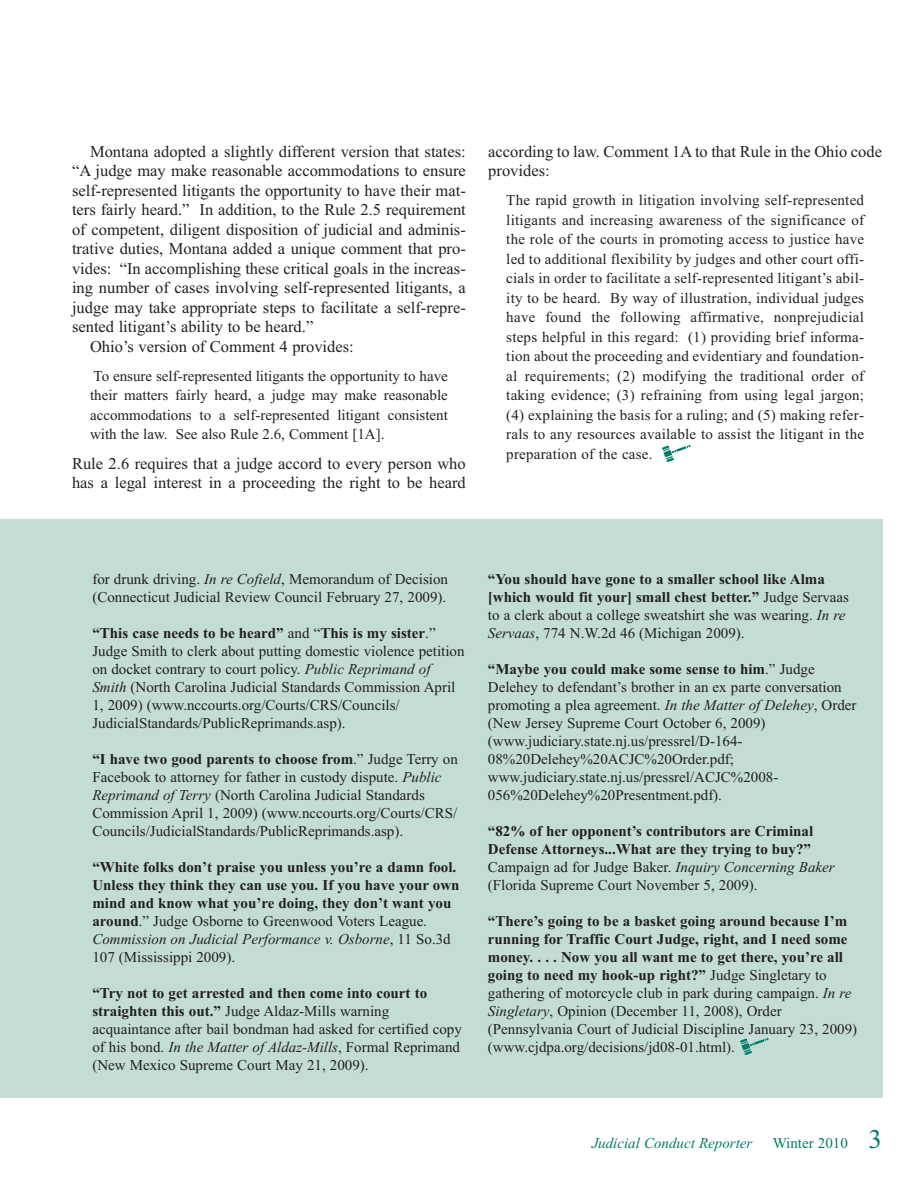
<style>
.page{position:relative;width:918px;height:1188px;background:#fff}
.page>*{position:absolute;margin:0;border:0;box-sizing:border-box;transform-origin:0 0}
.t1{font:16.5px/19.5px "Times New Roman";color:#231f20}
.t2{font:15px/18px "Times New Roman";color:#231f20}
.t3{font:700 15px/18px "Times New Roman";color:#231f20}
.t4{font:italic 15px "Times New Roman";color:#007d67}
.t5{font:15px "Times New Roman";color:#007d67}
.s1{font-style:italic}
.s2{font-weight:700}
.s3{font-weight:400}
.s4{font-weight:400;font-style:italic}
.s5{font-size:27px}
</style>
<div class="page">
<div style="left:0;top:520px;width:882px;height:578px;background:#c3dcd6"></div>
<img style="left:663px;top:445px;width:28px;height:17px">
<img style="left:741px;top:1038px;width:28px;height:17px">
<p class="t1" style="left:90px;top:143px;width:377px">Montana adopted a slightly different version that states:</p>
<p class="t1" style="left:72px;top:162px;width:395px">“A judge may make reasonable accommodations to ensure</p>
<p class="t1" style="left:72px;top:182px;width:395px">self-represented litigants the opportunity to have their mat-</p>
<p class="t1" style="left:72px;top:201px;width:395px">ters fairly heard.” In addition, to the Rule 2.5 requirement</p>
<p class="t1" style="left:72px;top:221px;width:395px">of competent, diligent disposition of judicial and adminis-</p>
<p class="t1" style="left:72px;top:240px;width:395px">trative duties, Montana added a unique comment that pro-</p>
<p class="t1" style="left:72px;top:260px;width:395px">vides: “In accomplishing these critical goals in the increas-</p>
<p class="t1" style="left:72px;top:279px;width:395px">ing number of cases involving self-represented litigants, a</p>
<p class="t1" style="left:72px;top:299px;width:395px">judge may take appropriate steps to facilitate a self-repre-</p>
<p class="t1" style="left:72px;top:318px;width:243px">sented litigant’s ability to be heard.”</p>
<p class="t1" style="left:90px;top:338px;width:265px">Ohio’s version of Comment 4 provides:</p>
<p class="t2" style="left:90px;top:368px;width:359px;line-height:19.5px;text-align:justify">To ensure self-represented litigants the opportunity to have their matters fairly heard, a judge may make reasonable accommodations to a self-represented litigant consistent with the law. See also Rule 2.6, Comment [1A].</p>
<p class="t1" style="left:72px;top:455px;width:395px">Rule 2.6 requires that a judge accord to every person who has a legal interest in a proceeding the right to be heard</p>
<p class="t1" style="left:488px;top:143px;width:395px">according to law. Comment 1A to that Rule in the Ohio code provides:</p>
<p class="t2" style="left:506px;top:192px;width:359px;line-height:19.5px;text-align:justify">The rapid growth in litigation involving self-represented litigants and increasing awareness of the significance of the role of the courts in promoting access to justice have led to additional flexibility by judges and other court offi&shy;cials in order to facilitate a self-represented litigant’s abil&shy;ity to be heard. By way of illustration, individual judges have found the following affirmative, nonprejudicial steps helpful in this regard: (1) providing brief informa&shy;tion about the proceeding and evidentiary and foundation&shy;al requirements; (2) modifying the traditional order of taking evidence; (3) refraining from using legal jargon; (4) explaining the basis for a ruling; and (5) making refer&shy;rals to any resources available to assist the litigant in the preparation of the case.</p>
<p class="t2" style="left:92px;top:571px;width:357px">for drunk driving. <span class="s1">In re Cofield</span>, Memorandum of Decision (Connecticut Judicial Review Council February 27, 2009).</p>
<p class="t2" style="left:92px;top:625px;width:374px"><span class="s2">“This case needs to be heard”</span> and “<span class="s2">This is my sister</span>.” Judge Smith to clerk about putting domestic violence petition on docket contrary to court policy. <span class="s1">Public Reprimand of Smith</span> (North Carolina Judicial Standards Commission April 1, 2009) (www.nccourts.org/Courts/CRS/Councils/ JudicialStandards/PublicReprimands.asp).</p>
<p class="t2" style="left:92px;top:751px;width:367px"><span class="s2">“I have two good parents to choose from</span>.” Judge Terry on Facebook to attorney for father in custody dispute. <span class="s1">Public Reprimand of Terry</span> (North Carolina Judicial Standards Commission April 1, 2009) (www.nccourts.org/Courts/CRS/ Councils/JudicialStandards/PublicReprimands.asp).</p>
<p class="t3" style="left:92px;top:860px;width:369px">“White folks don’t praise you unless you’re a damn fool.<br>Unless they think they can use you. If you have your own mind and know what you’re doing, they don’t want you around<span class="s3">.” Judge Osborne to Greenwood Voters League.<br></span><span class="s4">Commission on Judicial Performance v. Osborne</span><span class="s3">, 11 So.3d 107 (Mississippi 2009).</span></p>
<p class="t2" style="left:92px;top:985px;width:371px"><span class="s2">“Try not to get arrested and then come into court to straighten this out.”</span> Judge Aldaz-Mills warning acquaintance after bail bondman had asked for certified copy of his bond. <span class="s1">In the Matter of Aldaz-Mills</span>, Formal Reprimand (New Mexico Supreme Court May 21, 2009).</p>
<p class="t2" style="left:488px;top:571px;width:363px"><span class="s2">“You should have gone to a smaller school like Alma [which would fit your] small chest better.”</span> Judge Servaas to a clerk about a college sweatshirt she was wearing. <span class="s1">In re Servaas</span>, 774 N.W.2d 46 (Michigan 2009).</p>
<p class="t2" style="left:488px;top:661px;width:370px"><span class="s2">“Maybe you could make some sense to him</span>.” Judge Delehey to defendant’s brother in an ex parte conversation promoting a plea agreement. <span class="s1">In the Matter of Delehey</span>, Order (New Jersey Supreme Court October 6, 2009) (www.judiciary.state.nj.us/pressrel/D-164- 08%20Delehey%20ACJC%20Order.pdf; www.judiciary.state.nj.us/pressrel/ACJC%2008- 056%20Delehey%20Presentment.pdf).</p>
<p class="t3" style="left:488px;top:823px;width:348px">“82% of her opponent’s contributors are Criminal Defense Attorneys...What are they trying to buy?” <span class="s3">Campaign ad for Judge Baker.</span> <span class="s4">Inquiry Concerning Baker </span><span class="s3">(Florida Supreme Court November 5, 2009).</span></p>
<p class="t2" style="left:488px;top:913px;width:371px"><span class="s2">“There’s going to be a basket going around because I’m running for Traffic Court Judge, right, and I need some money. . . . Now you all want me to get there, you’re all going to need my hook-up right?”</span> Judge Singletary to gathering of motorcycle club in park during campaign. <span class="s1">In re Singletary</span>, Opinion (December 11, 2008), Order (Pennsylvania Court of Judicial Discipline January 23, 2009) (www.cjdpa.org/decisions/jd08-01.html).</p>
<p class="t4" style="left:592px;top:1138px;width:162px">Judicial Conduct Reporter</p>
<p class="t5" style="left:773px;top:1138px;width:111px">Winter 2010 <span class="s5">3</span></p>
</div>
